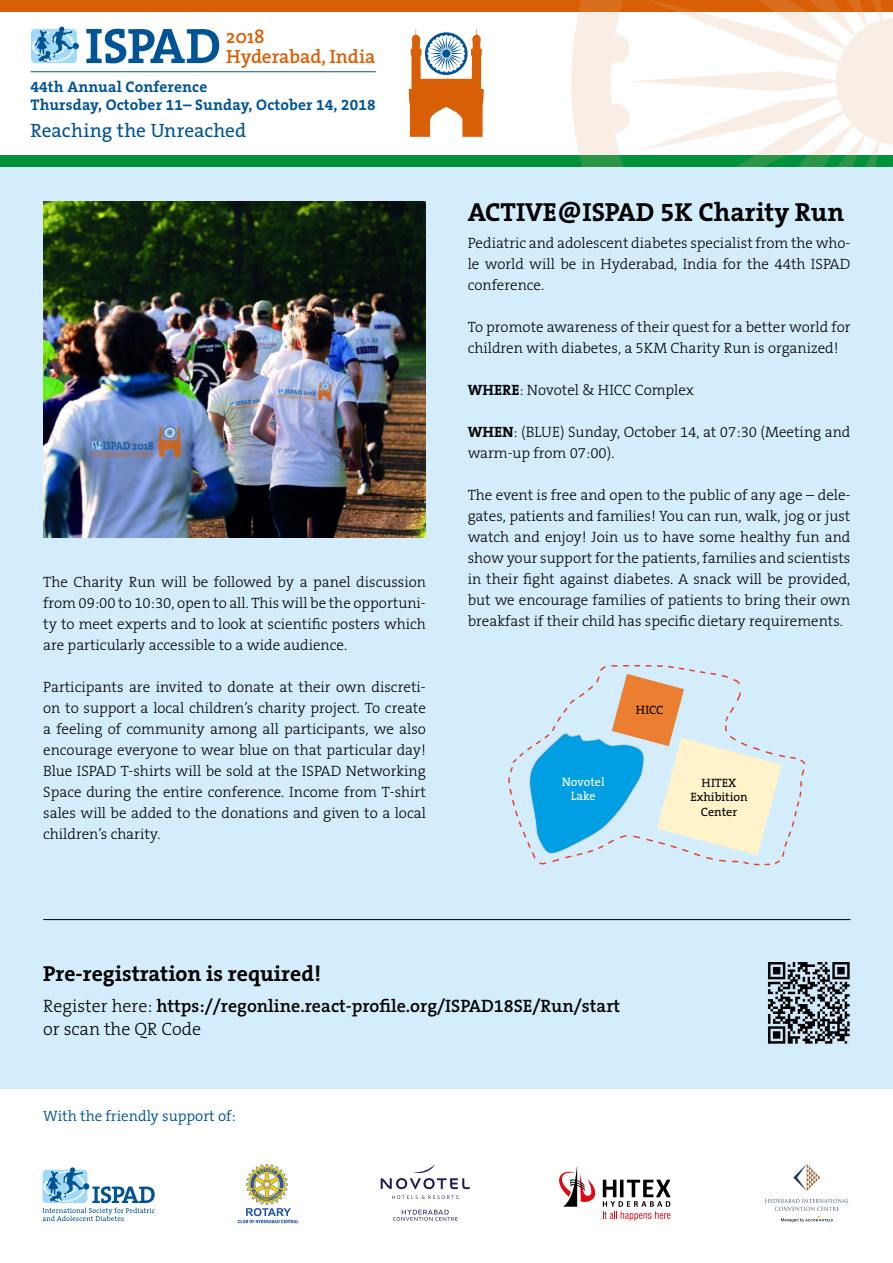
<style>
.page{position:relative;width:893px;height:1263px;background:#fff}
.page>*{position:absolute;margin:0;border:0;box-sizing:border-box;transform-origin:0 0}
.t1{font:700 26.25px "The Serif B7";color:#000}
.t2{font:700 21.75px "The Serif B7";color:#000}
.t3{font:19.35px "The Serif B5 Plain";letter-spacing:-.005em;color:#005496}
.t4{font:19.12px/19.9px "The Serif HP6 Se Bld";color:#d95f07}
.t5{font:600 18px "The Serif B6";color:#000}
.t6{font:300 18px "The Serif B3";color:#000}
.t7{font:700 15.45px/18.4px "The Serif B7";letter-spacing:.01em;color:#005496}
.t8{font:300 15px/21px "The Serif B3";color:#000;text-align:justify}
.t9{font:300 15px "The Serif B4";color:#005496}
.t10{font:12.15px/14.5px "The Serif B5 Plain";color:#000;text-align:center}
.t11{font:12.15px/14.5px "The Serif B5 Plain";color:#fff;text-align:center}
.s1{font-family:"The Serif B7";font-weight:700}
.s2{font-family:"The Serif B3";font-weight:300}
</style>
<div class="page">
<div style="left:0;top:167px;width:893px;height:922px;background:#d4edfc"></div>
<img style="left:768px;top:962px;width:82px;height:82px">
<svg style="left:603px;top:1179px;width:67px;height:42px"></svg>
<svg style="left:559px;top:1166px;width:37px;height:41px"></svg>
<svg style="left:793px;top:1164px;width:27px;height:27px"></svg>
<svg style="left:765px;top:1199px;width:84px;height:23px"></svg>
<svg style="left:31px;top:26px;width:48px;height:37px;background:#8bbfe0"></svg>
<svg style="left:86px;top:29px;width:133px;height:34px"></svg>
<hr style="left:31px;top:71px;width:345px;height:1px;background:#005496">
<svg style="left:409px;top:29px;width:75px;height:108px"></svg>
<div style="left:442px;top:49px;width:8px;height:9px;background:#005496;border-radius:50%"></div>
<div style="left:0;top:155px;width:893px;height:12px;background:#00913c"></div>
<div style="left:0;top:0;width:893px;height:12px;background:#d95f07"></div>
<svg style="left:571px;top:0;width:57px;height:167px;fill:#f8eee5"></svg>
<svg style="left:628px;top:0;width:265px;height:167px"></svg>
<svg style="left:508px;top:665px;width:298px;height:201px"></svg>
<img style="left:43px;top:201px;width:382px;height:337px">
<hr style="left:43px;top:919px;width:807px;height:1px;background:#000">
<svg style="left:392px;top:1195px;width:66px;height:4px"></svg>
<svg style="left:381px;top:1164px;width:89px;height:25px"></svg>
<svg style="left:393px;top:1210px;width:64px;height:11px"></svg>
<img style="left:237px;top:1164px;width:62px;height:60px">
<svg style="left:43px;top:1167px;width:112px;height:54px"></svg>
<p class="t4" style="left:226px;top:27px;width:151px">2018<br>Hyderabad, India</p>
<p class="t7" style="left:31px;top:78px;width:346px">44th Annual Conference<br>Thursday, October 11– Sunday, October 14, 2018</p>
<p class="t3" style="left:31px;top:120px;width:217px">Reaching the Unreached</p>
<p class="t8" style="left:43px;top:572px;width:384px">The Charity Run will be followed by a panel discussion from 09:00 to 10:30, open to all. This will be the opportuni&shy;ty to meet experts and to look at scientific posters which are particularly accessible to a wide audience.</p>
<p class="t8" style="left:43px;top:677px;width:384px">Participants are invited to donate at their own discreti&shy;on to support a local children’s charity project. To create a feeling of community among all participants, we also encourage everyone to wear blue on that particular day!<br>Blue ISPAD T-shirts will be sold at the ISPAD Networking Space during the entire conference. Income from T-shirt sales will be added to the donations and given to a local children’s charity.</p>
<h1 class="t1" style="left:468px;top:198px;width:378px">ACTIVE@ISPAD 5K Charity Run</h1>
<p class="t8" style="left:468px;top:233px;width:384px">Pediatric and adolescent diabetes specialist from the who&shy;le world will be in Hyderabad, India for the 44th ISPAD conference.</p>
<p class="t8" style="left:468px;top:317px;width:384px">To promote awareness of their quest for a better world for children with diabetes, a 5KM Charity Run is organized!</p>
<p class="t8" style="left:468px;top:380px;width:228px"><span class="s1">WHERE</span>: Novotel &amp; HICC Complex</p>
<p class="t8" style="left:468px;top:422px;width:384px"><span class="s1">WHEN</span>: (BLUE) Sunday, October 14, at 07:30 (Meeting and warm-up from 07:00).</p>
<p class="t8" style="left:468px;top:485px;width:384px">The event is free and open to the public of any age – dele&shy;gates, patients and families! You can run, walk, jog or just watch and enjoy! Join us to have some healthy fun and show your support for the patients, families and scientists in their fight against diabetes. A snack will be provided, but we encourage families of patients to bring their own breakfast if their child has specific dietary requirements.</p>
<p class="t11" style="left:562px;top:775px;width:44px">Novotel<br>Lake</p>
<p class="t10" style="left:636px;top:703px;width:29px">HICC</p>
<p class="t10" style="left:690px;top:776px;width:59px">HITEX<br>Exhibition<br>Center</p>
<h2 class="t2" style="left:43px;top:962px;width:279px">Pre-registration is required!</h2>
<p class="t5" style="left:43px;top:997px;width:579px"><span class="s2">Register here:</span> https://regonline.react-profile.org/ISPAD18SE/Run/start</p>
<p class="t6" style="left:43px;top:1019px;width:159px">or scan the QR Code</p>
<p class="t9" style="left:43px;top:1107px;width:194px">With the friendly support of:</p>
</div>
